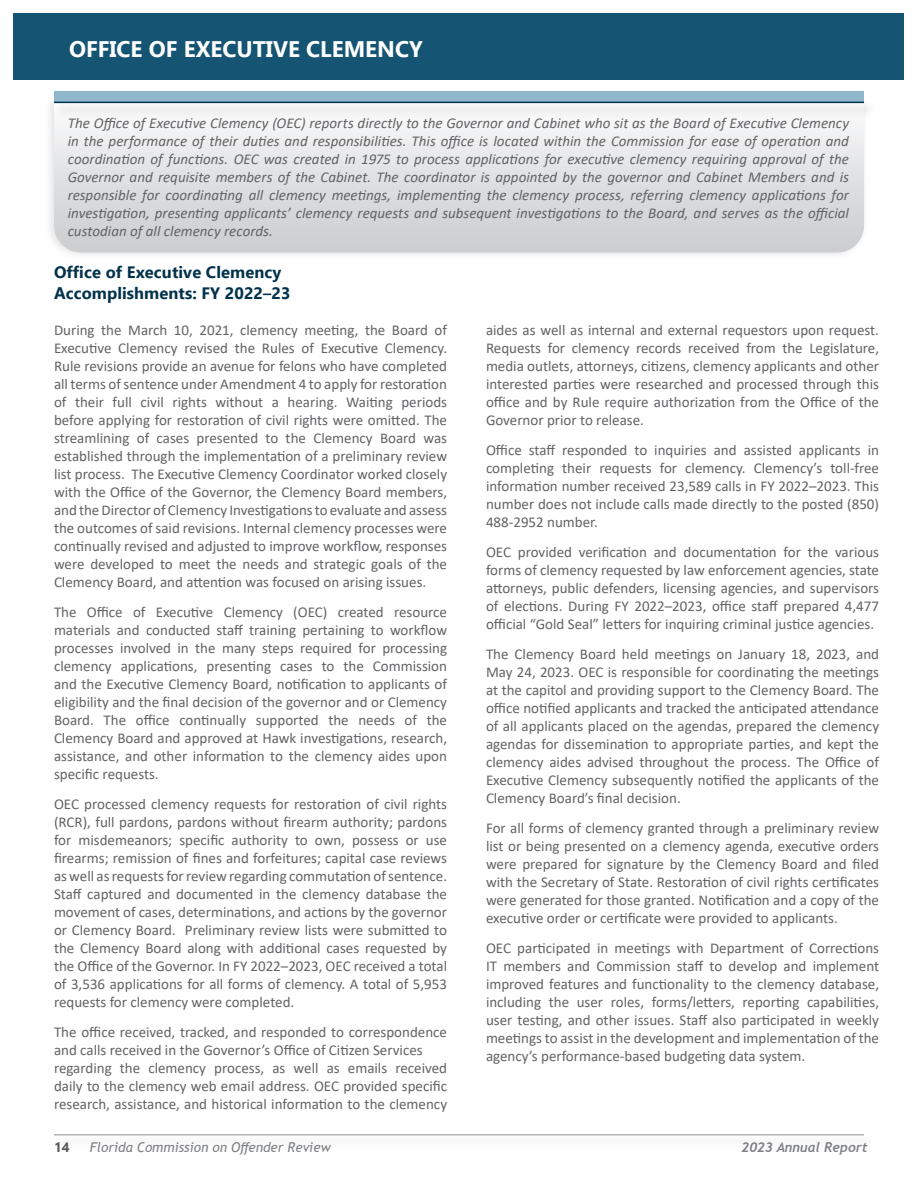
<style>
.page{position:relative;width:918px;height:1188px;background:#fff}
.page>*{position:absolute;margin:0;border:0;box-sizing:border-box;transform-origin:0 0}
.t1{font:700 22.5px "Ebrima";color:#fff}
.t2{font:700 16.5px "Ebrima";letter-spacing:.005em;color:#02324c}
.t3{font:15px/18px "Calibri";color:#636366;text-align:justify}
.t4{font:italic 15px/18px "Calibri";color:#636366;text-align:justify}
.t5{font:italic 13.5px "Trebuchet MS";color:#808285}
.t6{font:italic 700 13.5px "Trebuchet";color:#808285}
.s1{font-family:"Calibri"}
.s2{font-family:"Ebrima";font-weight:700;font-style:normal;color:#57585a}
</style>
<div class="page">
<div style="left:14px;top:14px;width:890px;height:66px;background:#155573"></div>
<div style="left:54px;top:1132px;width:824px;height:18px;background:#fbfbfb"></div>
<hr style="left:54px;top:1134px;width:810px;height:2px;background:#b2b3b7">
<div style="left:43px;top:93px;width:827px;height:168px;background:#f4f5f5"></div>
<svg style="left:54px;top:139px;width:810px;height:114px"></svg>
<div style="left:54px;top:91px;width:810px;height:11px;background:#8fb8cd"></div>
<div style="left:54px;top:100px;width:824px;height:18px;background:#231f20;opacity:.38"></div>
<hr style="left:54px;top:102px;width:810px;height:1px;background:#02324c">
<p class="t1" style="left:69px;top:31px;width:355px">OFFICE OF EXECUTIVE CLEMENCY</p>
<p class="t4" style="left:68px;top:113px;width:783px">The Office of Executive Clemency (OEC) reports directly to the Governor and Cabinet who sit as the Board of Executive Clemency in the performance of their duties and responsibilities. This office is located within the Commission for ease of operation and coordination of functions. OEC was created in 1975 to process applications for executive clemency requiring approval of the Governor and requisite members of the Cabinet. The coordinator is appointed by the governor and Cabinet Members and is responsible for coordinating all clemency meetings, implementing the clemency process, referring clemency applications for investigation, presenting applicants’ clemency requests and subsequent investigations to the Board, and serves as the official custodian of all clemency records.</p>
<p class="t2" style="left:54px;top:259px;width:229px">Office of Executive Clemency</p>
<p class="t2" style="left:54px;top:280px;width:238px">Accomplishments: FY 2022<span class="s1">–</span>23</p>
<p class="t3" style="left:54px;top:321px;width:395px">During the March 10, 2021, clemency meeting, the Board of Executive Clemency revised the Rules of Executive Clemency.<br>Rule revisions provide an avenue for felons who have completed all terms of sentence under Amendment 4 to apply for restoration of their full civil rights without a hearing. Waiting periods before applying for restoration of civil rights were omitted. The streamlining of cases presented to the Clemency Board was established through the implementation of a preliminary review list process. The Executive Clemency Coordinator worked closely with the Office of the Governor, the Clemency Board members, and the Director of Clemency Investigations to evaluate and assess the outcomes of said revisions. Internal clemency processes were continually revised and adjusted to improve workflow, responses were developed to meet the needs and strategic goals of the Clemency Board, and attention was focused on arising issues.</p>
<p class="t3" style="left:54px;top:603px;width:395px">The Office of Executive Clemency (OEC) created resource materials and conducted staff training pertaining to workflow processes involved in the many steps required for processing clemency applications, presenting cases to the Commission and the Executive Clemency Board, notification to applicants of eligibility and the final decision of the governor and or Clemency Board. The office continually supported the needs of the Clemency Board and approved at Hawk investigations, research, assistance, and other information to the clemency aides upon specific requests.</p>
<p class="t3" style="left:54px;top:795px;width:395px">OEC processed clemency requests for restoration of civil rights (RCR), full pardons, pardons without firearm authority; pardons for misdemeanors; specific authority to own, possess or use firearms; remission of fines and forfeitures; capital case reviews as well as requests for review regarding commutation of sentence.<br>Staff captured and documented in the clemency database the movement of cases, determinations, and actions by the governor or Clemency Board. Preliminary review lists were submitted to the Clemency Board along with additional cases requested by the Office of the Governor. In FY 2022–2023, OEC received a total of 3,536 applications for all forms of clemency. A total of 5,953 requests for clemency were completed.</p>
<p class="t3" style="left:54px;top:1023px;width:395px">The office received, tracked, and responded to correspondence and calls received in the Governor’s Office of Citizen Services</p>
<p class="t3" style="left:54px;top:1059px;width:395px">regarding the clemency process, as well as emails received daily to the clemency web email address. OEC provided specific research, assistance, and historical information to the clemency</p>
<p class="t3" style="left:486px;top:321px;width:395px">aides as well as internal and external requestors upon request.<br>Requests for clemency records received from the Legislature, media outlets, attorneys, citizens, clemency applicants and other interested parties were researched and processed through this office and by Rule require authorization from the Office of the Governor prior to release.</p>
<p class="t3" style="left:486px;top:441px;width:395px">Office staff responded to inquiries and assisted applicants in completing their requests for clemency. Clemency’s toll-free information number received 23,589 calls in FY 2022–2023. This number does not include calls made directly to the posted (850)<br>488-2952 number.</p>
<p class="t3" style="left:486px;top:543px;width:395px">OEC provided verification and documentation for the various forms of clemency requested by law enforcement agencies, state attorneys, public defenders, licensing agencies, and supervisors of elections. During FY 2022–2023, office staff prepared 4,477 official “Gold Seal” letters for inquiring criminal justice agencies.</p>
<p class="t3" style="left:486px;top:645px;width:395px">The Clemency Board held meetings on January 18, 2023, and May 24, 2023. OEC is responsible for coordinating the meetings at the capitol and providing support to the Clemency Board. The office notified applicants and tracked the anticipated attendance of all applicants placed on the agendas, prepared the clemency agendas for dissemination to appropriate parties, and kept the clemency aides advised throughout the process. The Office of Executive Clemency subsequently notified the applicants of the Clemency Board’s final decision.</p>
<p class="t3" style="left:486px;top:819px;width:395px">For all forms of clemency granted through a preliminary review list or being presented on a clemency agenda, executive orders were prepared for signature by the Clemency Board and filed with the Secretary of State. Restoration of civil rights certificates were generated for those granted. Notification and a copy of the executive order or certificate were provided to applicants.</p>
<p class="t3" style="left:486px;top:939px;width:395px">OEC participated in meetings with Department of Corrections IT members and Commission staff to develop and implement improved features and functionality to the clemency database, including the user roles, forms/letters, reporting capabilities, user testing, and other issues. Staff also participated in weekly meetings to assist in the development and implementation of the agency’s performance-based budgeting data system.</p>
<p class="t5" style="left:54px;top:1139px;width:278px"><span class="s2">14</span> Florida Commission on Offender Review</p>
<p class="t6" style="left:741px;top:1139px;width:128px">2023 Annual Report</p>
</div>
